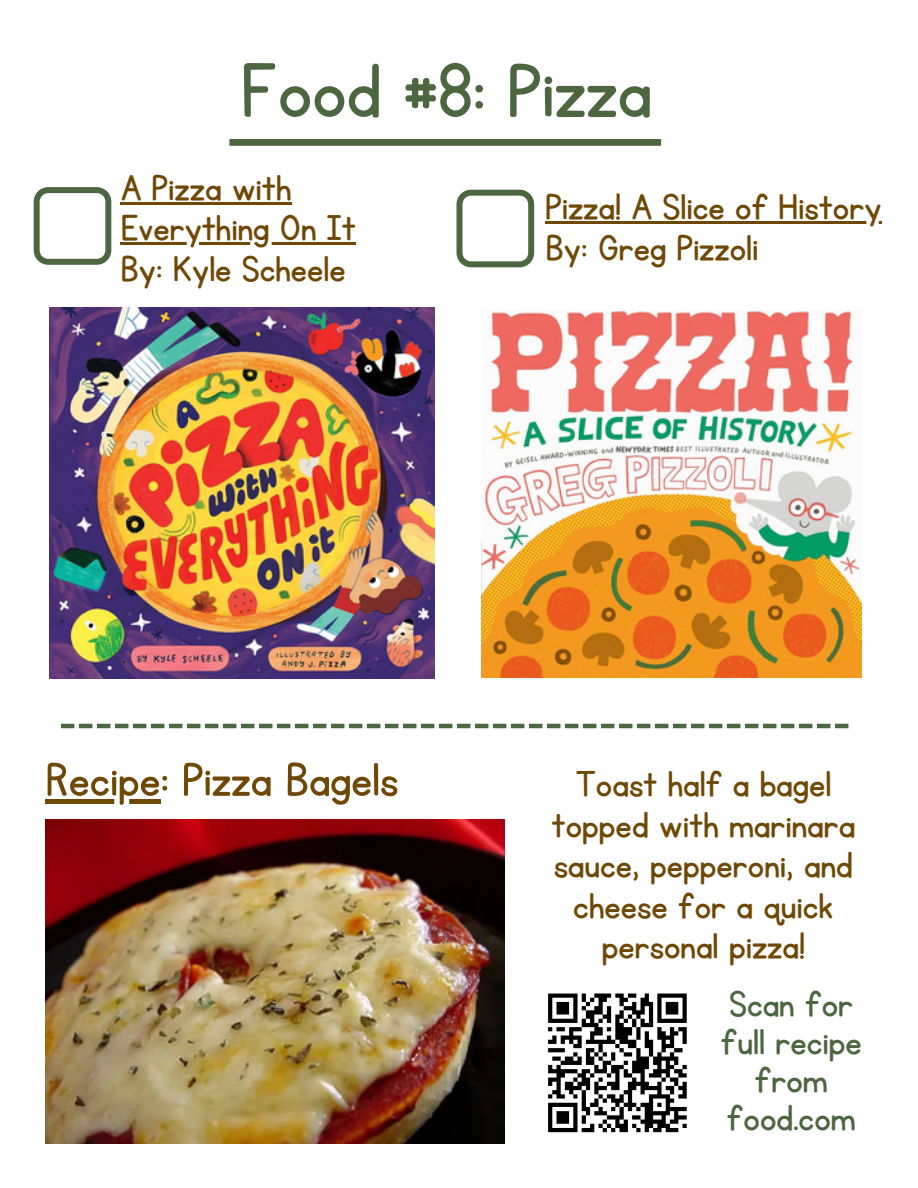
<style>
.page{position:relative;width:918px;height:1188px;background:#fff}
.page>*{position:absolute;margin:0;border:0;box-sizing:border-box;transform-origin:0 0}
.t1{font:87px "KG Primary Penmanship";color:#4c6740}
.t2{font:54px "KG Primary Penmanship";color:#704806}
.t3{font:42px/40.5px "KG Primary Penmanship";color:#704806}
.t4{font:42px/38.4px "KG Primary Penmanship";color:#4c6740;text-align:center}
</style>
<div class="page">
<div style="left:229px;top:139px;width:432px;height:7px;background:#4c6740"></div>
<svg style="left:34px;top:187px;width:77px;height:78px"></svg>
<svg style="left:457px;top:190px;width:77px;height:77px"></svg>
<svg style="left:548px;top:993px;width:139px;height:140px"></svg>
<img style="left:50px;top:308px;width:385px;height:371px">
<img style="left:482px;top:310px;width:380px;height:367px">
<hr style="left:121px;top:202px;width:171px;height:2px;background:#704806">
<hr style="left:121px;top:243px;width:235px;height:2px;background:#704806">
<hr style="left:45px;top:800px;width:116px;height:4px;background:#704806">
<img style="left:45px;top:819px;width:459px;height:324px">
<hr style="left:545px;top:221px;width:337px;height:3px;background:#704806">
<hr style="left:61px;top:724px;width:13px;height:4px;background:#4c6740">
<hr style="left:79px;top:724px;width:13px;height:4px;background:#4c6740">
<hr style="left:97px;top:724px;width:13px;height:4px;background:#4c6740">
<hr style="left:115px;top:724px;width:13px;height:4px;background:#4c6740">
<hr style="left:133px;top:724px;width:13px;height:4px;background:#4c6740">
<hr style="left:151px;top:724px;width:13px;height:4px;background:#4c6740">
<hr style="left:169px;top:724px;width:13px;height:4px;background:#4c6740">
<hr style="left:187px;top:724px;width:13px;height:4px;background:#4c6740">
<hr style="left:205px;top:724px;width:13px;height:4px;background:#4c6740">
<hr style="left:223px;top:724px;width:13px;height:4px;background:#4c6740">
<hr style="left:241px;top:724px;width:13px;height:4px;background:#4c6740">
<hr style="left:259px;top:724px;width:13px;height:4px;background:#4c6740">
<hr style="left:277px;top:724px;width:13px;height:4px;background:#4c6740">
<hr style="left:295px;top:724px;width:13px;height:4px;background:#4c6740">
<hr style="left:313px;top:724px;width:13px;height:4px;background:#4c6740">
<hr style="left:331px;top:724px;width:13px;height:4px;background:#4c6740">
<hr style="left:349px;top:724px;width:13px;height:4px;background:#4c6740">
<hr style="left:367px;top:724px;width:13px;height:4px;background:#4c6740">
<hr style="left:385px;top:724px;width:13px;height:4px;background:#4c6740">
<hr style="left:403px;top:724px;width:13px;height:4px;background:#4c6740">
<hr style="left:421px;top:724px;width:13px;height:4px;background:#4c6740">
<hr style="left:439px;top:724px;width:13px;height:4px;background:#4c6740">
<hr style="left:457px;top:724px;width:13px;height:4px;background:#4c6740">
<hr style="left:475px;top:724px;width:13px;height:4px;background:#4c6740">
<hr style="left:493px;top:724px;width:13px;height:4px;background:#4c6740">
<hr style="left:511px;top:724px;width:13px;height:4px;background:#4c6740">
<hr style="left:529px;top:724px;width:13px;height:4px;background:#4c6740">
<hr style="left:547px;top:724px;width:13px;height:4px;background:#4c6740">
<hr style="left:565px;top:724px;width:13px;height:4px;background:#4c6740">
<hr style="left:583px;top:724px;width:13px;height:4px;background:#4c6740">
<hr style="left:601px;top:724px;width:13px;height:4px;background:#4c6740">
<hr style="left:619px;top:724px;width:13px;height:4px;background:#4c6740">
<hr style="left:637px;top:724px;width:13px;height:4px;background:#4c6740">
<hr style="left:655px;top:724px;width:13px;height:4px;background:#4c6740">
<hr style="left:673px;top:724px;width:13px;height:4px;background:#4c6740">
<hr style="left:691px;top:724px;width:13px;height:4px;background:#4c6740">
<hr style="left:709px;top:724px;width:13px;height:4px;background:#4c6740">
<hr style="left:727px;top:724px;width:13px;height:4px;background:#4c6740">
<hr style="left:745px;top:724px;width:13px;height:4px;background:#4c6740">
<hr style="left:763px;top:724px;width:13px;height:4px;background:#4c6740">
<hr style="left:781px;top:724px;width:13px;height:4px;background:#4c6740">
<hr style="left:799px;top:724px;width:13px;height:4px;background:#4c6740">
<hr style="left:817px;top:724px;width:13px;height:4px;background:#4c6740">
<hr style="left:835px;top:724px;width:13px;height:4px;background:#4c6740">
<h1 class="t1" style="left:240px;top:49px;width:413px">Food #8: Pizza</h1>
<p class="t3" style="left:121px;top:169px;width:173px">A Pizza with</p>
<p class="t3" style="left:121px;top:209px;width:237px">Everything On It<br>By: Kyle Scheele</p>
<h2 class="t3" style="left:545px;top:188px;width:338px">Pizza! A Slice of History</h2>
<p class="t3" style="left:545px;top:228px;width:215px">By: Greg Pizzoli</p>
<p class="t2" style="left:45px;top:753px;width:354px">Recipe: Pizza Bagels</p>
<p class="t3" style="left:552px;top:765px;width:305px;text-align:center">Toast half a bagel topped with marinara sauce, pepperoni, and cheese for a quick personal pizza!</p>
<p class="t4" style="left:721px;top:986px;width:142px">Scan for full recipe from food.com</p>
</div>
